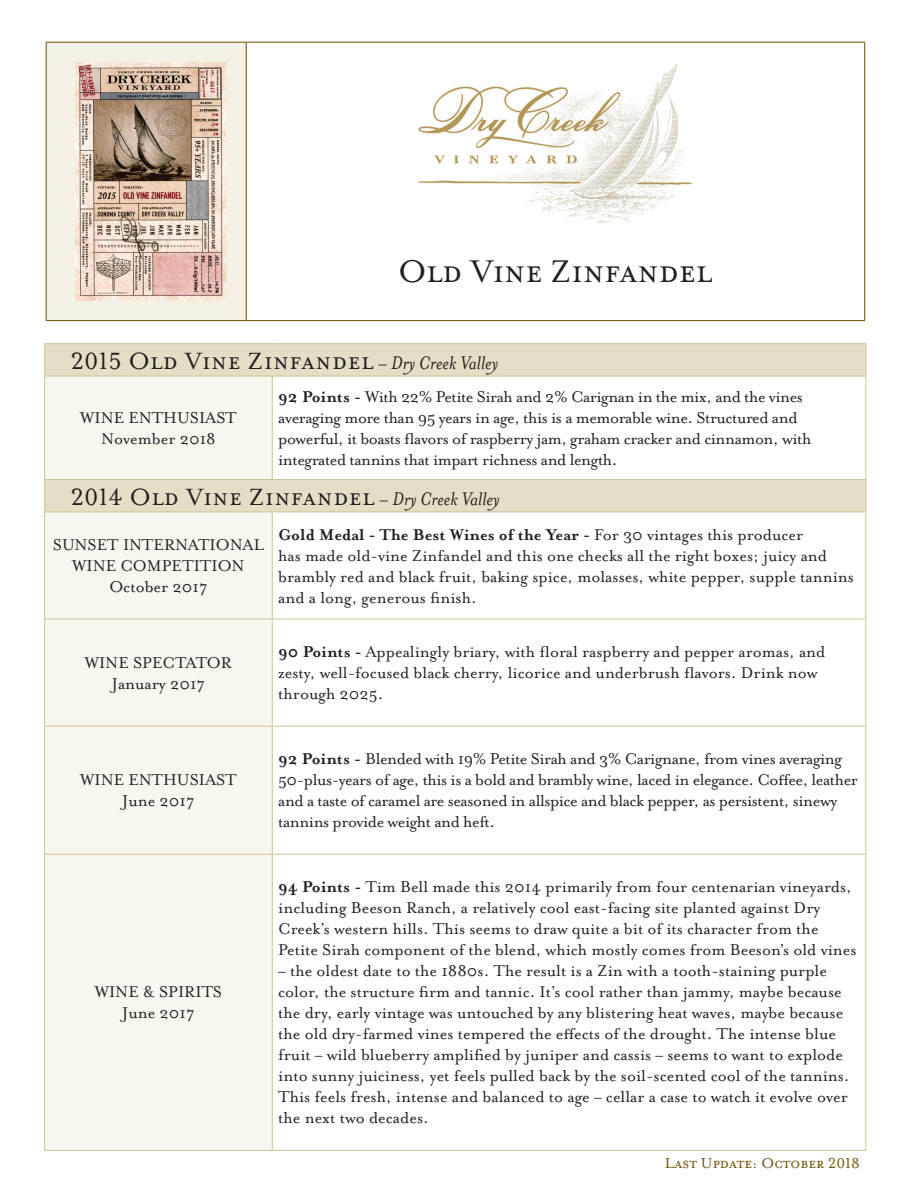
<style>
.page{position:relative;width:918px;height:1188px;background:#fff}
.page>*{position:absolute;margin:0;border:0;box-sizing:border-box;transform-origin:0 0}
.t1{font:36px "Mrs Eaves Small Caps";color:#231f20}
.t2{font:27px "Mrs Eaves Small Caps";letter-spacing:.02em;color:#231f20}
.t3{font:18px/21px "Mrs Eaves Roman";color:#231f20;text-align:center}
.t4{font:18px/21px "Mrs Eaves Roman";letter-spacing:-.025em;color:#231f20}
.t5{font:700 18px "Mrs Eaves";color:#231f20}
.t6{font:16.5px "Mrs Eaves Small Caps";color:#6f4f06}
.s1{font-family:"Mrs Eaves Roman";font-size:19.5px}
.s2{font-family:"Mrs Eaves";font-style:italic;font-size:21px}
.s3{font-family:"Mrs Eaves";font-weight:700}
.s4{font-family:"Mrs Eaves Roman";font-weight:400}
</style>
<div class="page">
<svg style="left:47px;top:43px;width:199px;height:277px;background:#d3c2b4"></svg>
<hr style="left:46px;top:42px;width:200px;height:1px;background:#6f4f06">
<hr style="left:46px;top:43px;width:1px;height:277px;background:#6f4f06">
<hr style="left:246px;top:42px;width:619px;height:1px;background:#6f4f06">
<hr style="left:246px;top:43px;width:1px;height:277px;background:#6f4f06">
<hr style="left:864px;top:43px;width:1px;height:277px;background:#6f4f06">
<hr style="left:46px;top:320px;width:200px;height:1px;background:#6f4f06">
<hr style="left:246px;top:320px;width:619px;height:1px;background:#6f4f06">
<img style="left:74px;top:62px;width:1px;height:116px">
<svg style="left:45px;top:344px;width:821px;height:168px"></svg>
<div style="left:45px;top:377px;width:227px;height:773px;background:#f7f6ef"></div>
<hr style="left:44px;top:343px;width:228px;height:1px;background:#cec397">
<hr style="left:44px;top:344px;width:1px;height:32px;background:#cec397">
<hr style="left:272px;top:343px;width:594px;height:1px;background:#cec397">
<hr style="left:866px;top:344px;width:1px;height:32px;background:#cec397">
<hr style="left:44px;top:376px;width:228px;height:1px;background:#cec397">
<hr style="left:44px;top:376px;width:1px;height:103px;background:#cec397">
<hr style="left:272px;top:376px;width:594px;height:1px;background:#cec397">
<hr style="left:272px;top:376px;width:1px;height:103px;background:#cec397">
<hr style="left:866px;top:376px;width:1px;height:103px;background:#cec397">
<hr style="left:44px;top:479px;width:228px;height:1px;background:#cec397">
<hr style="left:44px;top:480px;width:1px;height:32px;background:#cec397">
<hr style="left:272px;top:479px;width:594px;height:1px;background:#cec397">
<hr style="left:866px;top:480px;width:1px;height:32px;background:#cec397">
<hr style="left:44px;top:512px;width:228px;height:1px;background:#cec397">
<hr style="left:44px;top:512px;width:1px;height:107px;background:#cec397">
<hr style="left:272px;top:512px;width:594px;height:1px;background:#cec397">
<hr style="left:272px;top:512px;width:1px;height:107px;background:#cec397">
<hr style="left:866px;top:512px;width:1px;height:107px;background:#cec397">
<hr style="left:44px;top:619px;width:228px;height:1px;background:#cec397">
<hr style="left:44px;top:619px;width:1px;height:107px;background:#cec397">
<hr style="left:272px;top:619px;width:594px;height:1px;background:#cec397">
<hr style="left:272px;top:619px;width:1px;height:107px;background:#cec397">
<hr style="left:866px;top:619px;width:1px;height:107px;background:#cec397">
<hr style="left:44px;top:726px;width:228px;height:1px;background:#cec397">
<hr style="left:44px;top:727px;width:1px;height:127px;background:#cec397">
<hr style="left:272px;top:726px;width:594px;height:1px;background:#cec397">
<hr style="left:272px;top:727px;width:1px;height:127px;background:#cec397">
<hr style="left:866px;top:727px;width:1px;height:127px;background:#cec397">
<hr style="left:44px;top:854px;width:228px;height:1px;background:#cec397">
<hr style="left:44px;top:855px;width:1px;height:295px;background:#cec397">
<hr style="left:272px;top:854px;width:594px;height:1px;background:#cec397">
<hr style="left:272px;top:855px;width:1px;height:295px;background:#cec397">
<hr style="left:866px;top:855px;width:1px;height:295px;background:#cec397">
<hr style="left:44px;top:1150px;width:228px;height:1px;background:#cec397">
<hr style="left:272px;top:1150px;width:594px;height:1px;background:#cec397">
<img style="left:419px;top:64px;width:273px;height:160px">
<h1 class="t1" style="left:398px;top:252px;width:315px">Old Vine Zinfandel</h1>
<h2 class="t2" style="left:71px;top:347px;width:429px">2015 Old Vine Zinfandel <span class="s1">–</span> <span class="s2">Dry Creek Valley</span></h2>
<p class="t3" style="left:80px;top:407px;width:158px">WINE ENTHUSIAST<br>November 2018</p>
<p class="t4" style="left:278px;top:386px;width:535px"><span class="s3">92 Points -</span> With 22% Petite Sirah and 2% Carignan in the mix, and the vines averaging more than 95 years in age, this is a memorable wine. Structured and powerful, it boasts flavors of raspberry jam, graham cracker and cinnamon, with integrated tannins that impart richness and length.</p>
<h2 class="t2" style="left:71px;top:482px;width:430px">2014 Old Vine Zinfandel <span class="s1">–</span> <span class="s2">Dry Creek Valley</span></h2>
<p class="t3" style="left:53px;top:534px;width:213px">SUNSET INTERNATIONAL<br>WINE COMPETITION<br>October 2017</p>
<p class="t5" style="left:278px;top:524px;width:526px">Gold Medal - The Best Wines of the Year - <span class="s4">For 30 vintages this producer</span></p>
<p class="t3" style="left:278px;top:545px;width:577px;text-align:left">has made old-vine Zinfandel and this one checks all the right boxes; juicy and brambly red and black fruit, baking spice, molasses, white pepper, supple tannins and a long, generous finish.</p>
<p class="t3" style="left:85px;top:652px;width:149px">WINE SPECTATOR<br>January 2017</p>
<p class="t3" style="left:278px;top:642px;width:549px;text-align:left"><span class="s3">90 Points -</span> Appealingly briary, with floral raspberry and pepper aromas, and zesty, well-focused black cherry, licorice and underbrush flavors. Drink now through 2025.</p>
<p class="t3" style="left:80px;top:770px;width:158px">WINE ENTHUSIAST<br>June 2017</p>
<p class="t3" style="left:95px;top:982px;width:129px">WINE &amp; SPIRITS<br>June 2017</p>
<p class="t4" style="left:278px;top:749px;width:581px"><span class="s3">92 Points -</span> Blended with 19% Petite Sirah and 3% Carignane, from vines averaging 50-plus-years of age, this is a bold and brambly wine, laced in elegance. Coffee, leather and a taste of caramel are seasoned in allspice and black pepper, as persistent, sinewy tannins provide weight and heft.</p>
<p class="t3" style="left:278px;top:877px;width:580px;text-align:left"><span class="s3">94 Points -</span> Tim Bell made this 2014 primarily from four centenarian vineyards, including Beeson Ranch, a relatively cool east-facing site planted against Dry Creek’s western hills. This seems to draw quite a bit of its character from the Petite Sirah component of the blend, which mostly comes from Beeson’s old vines</p>
<p class="t3" style="left:278px;top:961px;width:573px;text-align:left">– the oldest date to the 1880s. The result is a Zin with a tooth-staining purple color, the structure firm and tannic. It’s cool rather than jammy, maybe because the dry, early vintage was untouched by any blistering heat waves, maybe because the old dry-farmed vines tempered the effects of the drought. The intense blue fruit – wild blueberry amplified by juniper and cassis – seems to want to explode into sunny juiciness, yet feels pulled back by the soil-scented cool of the tannins.<br>This feels fresh, intense and balanced to age – cellar a case to watch it evolve over the next two decades.</p>
<p class="t6" style="left:665px;top:1154px;width:197px">Last Update: October 2018</p>
</div>
